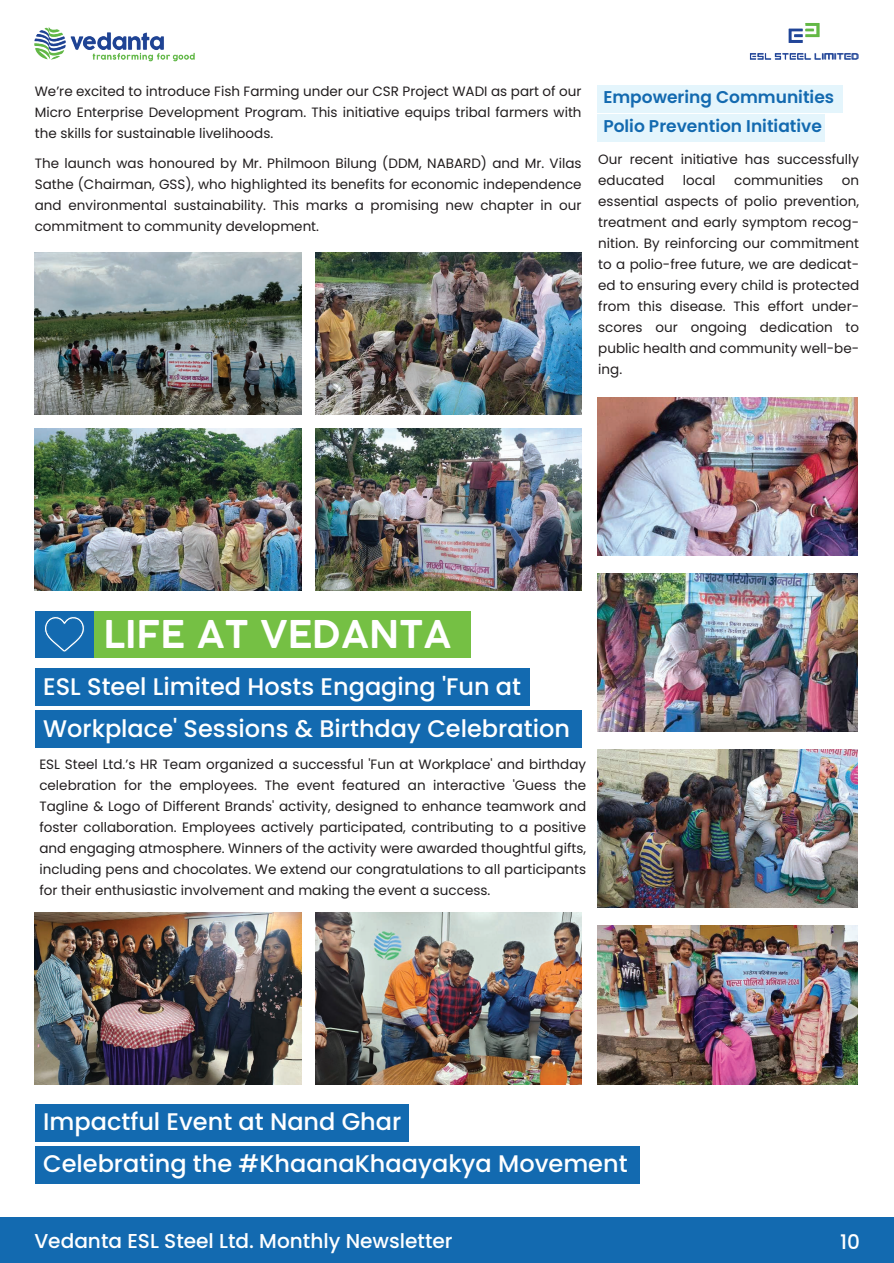
<style>
.page{position:relative;width:894px;height:1263px;background:#fff}
.page>*{position:absolute;margin:0;border:0;box-sizing:border-box;transform-origin:0 0}
.t1{font:600 37.35px "COCOGOOSE";color:#fff}
.t2{font:500 24px/42.2px "Poppins";color:#fff}
.t3{font:500 20.1px "Poppins";color:#fff}
.t4{font:600 17.1px/28.5px "Poppins";color:#136ab0}
.t5{font:13.5px/21px "Poppins";color:#211d1e;text-align:justify}
</style>
<div class="page">
<div style="left:0;top:1217px;width:893px;height:45px;background:#136ab0"></div>
<img style="left:34px;top:27px;width:161px;height:35px">
<img style="left:749px;top:23px;width:110px;height:37px">
<div style="left:93px;top:611px;width:377px;height:46px;background:#75c044"></div>
<div style="left:35px;top:611px;width:59px;height:46px;background:#136ab0"></div>
<div style="left:35px;top:668px;width:494px;height:37px;background:#136ab0"></div>
<div style="left:35px;top:710px;width:546px;height:38px;background:#136ab0"></div>
<div style="left:35px;top:1103px;width:373px;height:37px;background:#136ab0"></div>
<div style="left:35px;top:1145px;width:604px;height:38px;background:#136ab0"></div>
<div style="left:597px;top:85px;width:245px;height:27px;background:#e4f5fc"></div>
<div style="left:597px;top:114px;width:227px;height:27px;background:#e4f5fc"></div>
<img style="left:597px;top:397px;width:260px;height:158px">
<img style="left:35px;top:252px;width:266px;height:162px">
<img style="left:315px;top:252px;width:266px;height:162px">
<img style="left:35px;top:428px;width:266px;height:162px">
<img style="left:315px;top:428px;width:266px;height:162px">
<img style="left:35px;top:912px;width:266px;height:171px">
<img style="left:315px;top:912px;width:266px;height:171px">
<img style="left:597px;top:573px;width:260px;height:158px">
<img style="left:597px;top:749px;width:260px;height:158px">
<img style="left:597px;top:925px;width:260px;height:158px">
<svg style="left:44px;top:616px;width:41px;height:36px"></svg>
<p class="t5" style="left:35px;top:81px;width:548px">We’re excited to introduce Fish Farming under our CSR Project WADI as part of our Micro Enterprise Development Program. This initiative equips tribal farmers with the skills for sustainable livelihoods.</p>
<p class="t5" style="left:35px;top:153px;width:548px">The launch was honoured by Mr. Philmoon Bilung (DDM, NABARD) and Mr. Vilas Sathe (Chairman, GSS), who highlighted its benefits for economic independence and environmental sustainability. This marks a promising new chapter in our commitment to community development.</p>
<p class="t4" style="left:603px;top:83px;width:232px">Empowering Communities<br>Polio Prevention Initiative</p>
<p class="t5" style="left:598px;top:149px;width:262px">Our recent initiative has successfully educated</p>
<p class="t5" style="left:682px;top:170px;width:34px">local</p>
<p class="t5" style="left:733px;top:170px;width:91px">communities</p>
<p class="t5" style="left:598px;top:170px;width:262px;text-indent:243px">on essential aspects of polio prevention, treatment and early symptom recog&shy;nition. By reinforcing our commitment to a polio-free future, we are dedicat&shy;ed to ensuring every child is protected from this disease. This effort under&shy;scores our ongoing dedication to public health and community well-be&shy;ing.</p>
<h1 class="t1" style="left:103px;top:608px;width:349px">LIFE AT VEDANTA</h1>
<h2 class="t2" style="left:43px;top:665px;width:528px">ESL Steel Limited Hosts Engaging 'Fun at<br>Workplace' Sessions &amp; Birthday Celebration</h2>
<p class="t5" style="left:39px;top:753px;width:548px">ESL Steel Ltd.’s HR Team organized a successful 'Fun at Workplace' and birthday celebration for the employees. The event featured an interactive 'Guess the Tagline &amp; Logo of Different Brands' activity, designed to enhance teamwork and foster collaboration. Employees actively participated, contributing to a positive and engaging atmosphere. Winners of the activity were awarded thoughtful gifts, including pens and chocolates. We extend our congratulations to all participants for their enthusiastic involvement and making the event a success.</p>
<h2 class="t2" style="left:43px;top:1100px;width:585px">Impactful Event at Nand Ghar<br>Celebrating the #KhaanaKhaayakya Movement</h2>
<h3 class="t3" style="left:34px;top:1228px;width:419px">Vedanta ESL Steel Ltd. Monthly Newsletter</h3>
<h3 class="t3" style="left:839px;top:1230px;width:21px">10</h3>
</div>
